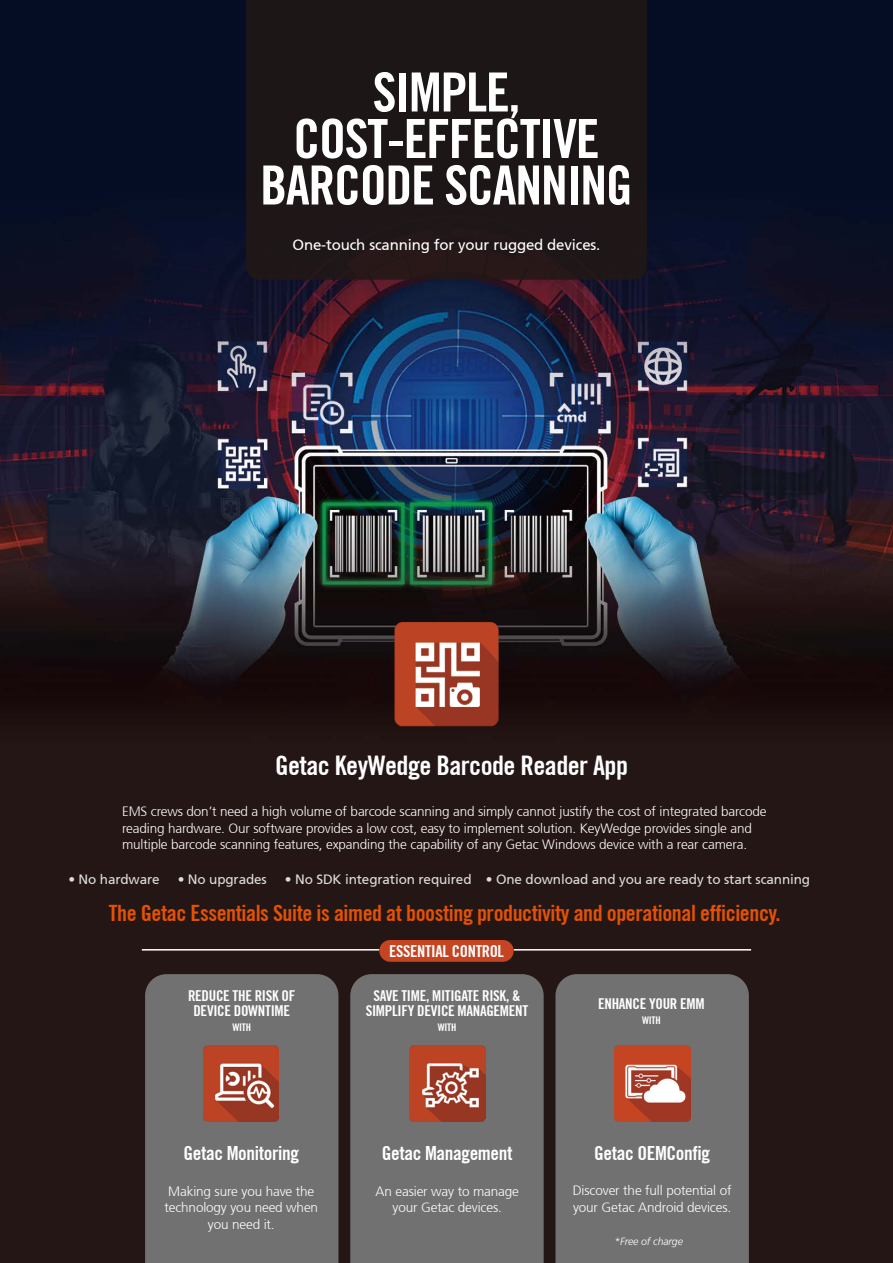
<style>
.page{position:relative;width:893px;height:1263px;background:#fff}
.page>*{position:absolute;margin:0;border:0;box-sizing:border-box;transform-origin:0 0}
.t1{font:700 condensed 54px/46.5px "Trade Gothic No.20";letter-spacing:-.025em;color:#fff;text-align:center}
.t2{font:700 condensed 27px "Trade Gothic No.20";letter-spacing:-.02em;color:#fff}
.t3{font:700 condensed 22.5px "Trade Gothic No.20";letter-spacing:-.02em;color:#e35204}
.t4{font:700 condensed 19.5px "Trade Gothic No.20";letter-spacing:-.02em;color:#fff}
.t5{font:700 condensed 16.5px "Trade Gothic No.20";letter-spacing:-.02em;color:#fff}
.t6{font:700 condensed 15px/15px "Trade Gothic No.20";letter-spacing:-.02em;color:#fff;text-align:center}
.t7{font:15px "Frutiger 55 Roman";letter-spacing:-.01em;color:#fff}
.t8{font:300 13.5px/16.5px "Frutiger 45";letter-spacing:-.01em;color:#fff}
.t9{font:13.5px "Frutiger 55 Roman";letter-spacing:-.01em;color:#dcdddd}
.t10{font:italic 300 10.5px "Frutiger LT Std";letter-spacing:-.01em;color:#fff}
.t11{font:700 condensed 10.5px "Trade Gothic No.20";letter-spacing:-.02em;color:#fff}
</style>
<div class="page">
<img style="left:0;top:0;width:893px;height:1263px">
<div style="left:246px;top:0;width:401px;height:280px;background:#1d1617"></div>
<img style="left:352px;top:603px;width:189px;height:142px">
<div style="left:145px;top:974px;width:193px;height:289px;background:#727171"></div>
<div style="left:350px;top:974px;width:194px;height:289px;background:#727171"></div>
<div style="left:555px;top:974px;width:194px;height:289px;background:#727171"></div>
<img style="left:614px;top:1046px;width:76px;height:75px">
<img style="left:203px;top:1046px;width:76px;height:75px">
<img style="left:409px;top:1046px;width:76px;height:75px">
<hr style="left:142px;top:949px;width:237px;height:1px;background:#fff">
<hr style="left:514px;top:949px;width:237px;height:1px;background:#fff">
<div style="left:379px;top:940px;width:135px;height:22px;background:#c54421;border-radius:11px"></div>
<h1 class="t1" style="left:260px;top:69px;width:374px">SIMPLE,<br>COST-EFFECTIVE<br>BARCODE SCANNING</h1>
<p class="t7" style="left:292px;top:236px;width:309px">One-touch scanning for your rugged devices.</p>
<h2 class="t2" style="left:275px;top:749px;width:354px">Getac KeyWedge Barcode Reader App</h2>
<p class="t8" style="left:122px;top:804px;width:646px">EMS crews don’t need a high volume of barcode scanning and simply cannot justify the cost of integrated barcode reading hardware. Our software provides a low cost, easy to implement solution. KeyWedge provides single and multiple barcode scanning features, expanding the capability of any Getac Windows device with a rear camera.</p>
<p class="t9" style="left:68px;top:872px;width:93px">• No hardware</p>
<p class="t9" style="left:178px;top:872px;width:91px">• No upgrades</p>
<p class="t9" style="left:285px;top:872px;width:527px">• No SDK integration required • One download and you are ready to start scanning</p>
<h3 class="t3" style="left:109px;top:899px;width:673px">The Getac Essentials Suite is aimed at boosting productivity and operational efficiency.</h3>
<p class="t6" style="left:188px;top:988px;width:109px">REDUCE THE RISK OF<br>DEVICE DOWNTIME</p>
<p class="t11" style="left:232px;top:1021px;width:20px">WITH</p>
<h3 class="t4" style="left:184px;top:1141px;width:117px">Getac Monitoring</h3>
<p class="t8" style="left:164px;top:1183px;width:155px;text-align:center">Making sure you have the technology you need when you need it.</p>
<p class="t5" style="left:389px;top:941px;width:116px">ESSENTIAL CONTROL</p>
<p class="t6" style="left:366px;top:988px;width:164px">SAVE TIME, MITIGATE RISK, &amp;<br>SIMPLIFY DEVICE MANAGEMENT</p>
<p class="t11" style="left:438px;top:1021px;width:20px">WITH</p>
<p class="t6" style="left:598px;top:996px;width:108px">ENHANCE YOUR EMM</p>
<p class="t11" style="left:642px;top:1013px;width:20px">WITH</p>
<h3 class="t4" style="left:382px;top:1141px;width:132px">Getac Management</h3>
<p class="t8" style="left:376px;top:1183px;width:145px;text-align:center">An easier way to manage your Getac devices.</p>
<h3 class="t4" style="left:594px;top:1141px;width:117px">Getac OEMConfig</h3>
<p class="t8" style="left:573px;top:1183px;width:160px">Discover the full potential of your Getac Android devices.</p>
<p class="t10" style="left:614px;top:1235px;width:70px">*Free of charge</p>
</div>
